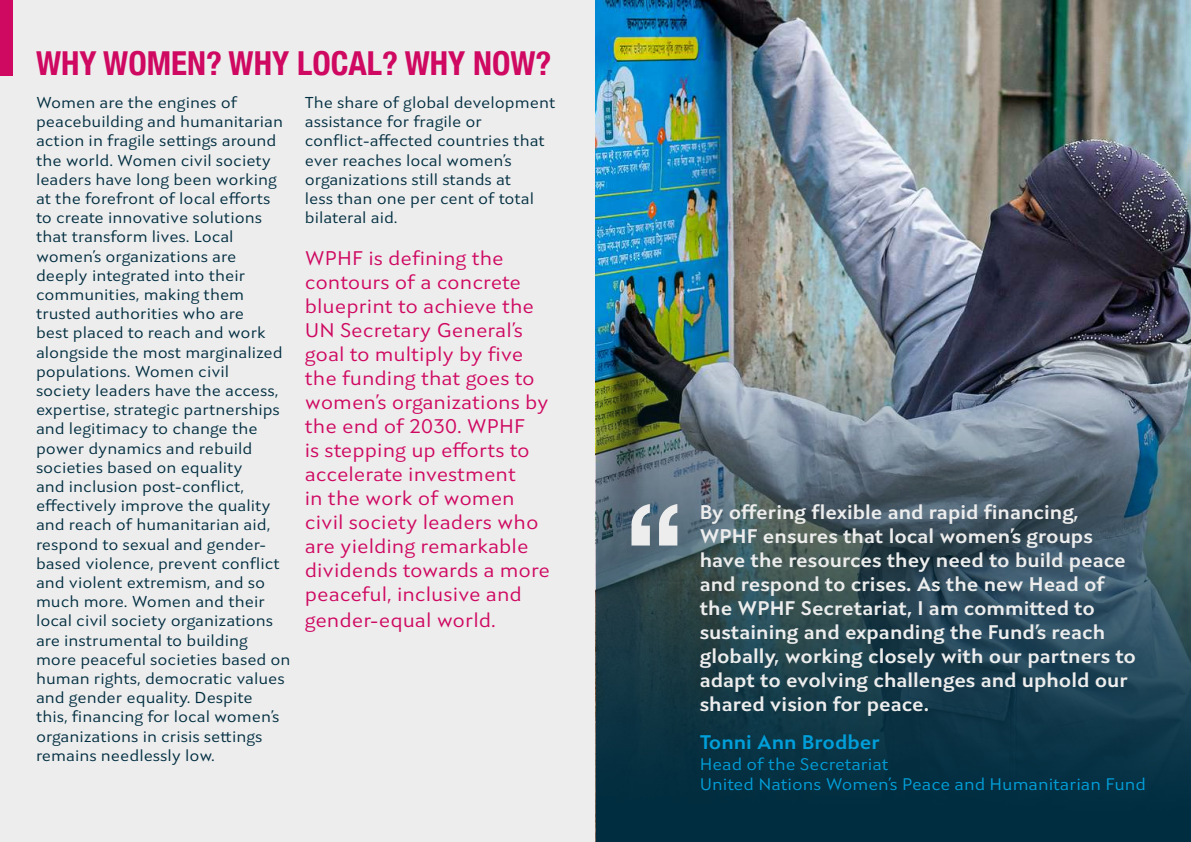
<style>
.page{position:relative;width:1191px;height:842px;background:#fff}
.page>*{position:absolute;margin:0;border:0;box-sizing:border-box;transform-origin:0 0}
.t1{font:700 condensed 33px "Helvetica Neue";color:#cf0861}
.t2{font:20px/24px "Seven One Eight";color:#cf0861}
.t3{font:700 20px/24px "Seven One Eight";color:#ededed}
.t4{font:700 20px "Seven One Eight";color:#009fd9}
.t5{font:17px/20.4px "Seven One Eight";color:#009fd9}
.t6{font:16px/19.2px "Seven One Eight";color:#002d40}
</style>
<div class="page">
<div style="left:0;top:0;width:595px;height:842px;background:#ededed"></div>
<img style="left:595px;top:0;width:596px;height:842px">
<img style="left:596px;top:300px;width:595px;height:542px">
<div style="left:0;top:0;width:12px;height:76px;background:#cf0861"></div>
<svg style="left:631px;top:504px;width:46px;height:41px;background:#b0b9bf"></svg>
<h1 class="t1" style="left:36px;top:35px;width:517px">WHY WOMEN? WHY LOCAL? WHY NOW?</h1>
<p class="t6" style="left:36px;top:93px;width:256px">Women are the engines of peacebuilding and humanitarian action in fragile settings around the world. Women civil society leaders have long been working at the forefront of local efforts<br>to create innovative solutions that transform lives. Local women’s organizations are deeply integrated into their communities, making them trusted authorities who are<br>best placed to reach and work alongside the most marginalized populations. Women civil<br>society leaders have the access, expertise, strategic partnerships and legitimacy to change the power dynamics and rebuild societies based on equality<br>and inclusion post-conflict, effectively improve the quality and reach of humanitarian aid, respond to sexual and gender&shy;based violence, prevent conflict and violent extremism, and so much more. Women and their local civil society organizations are instrumental to building more peaceful societies based on human rights, democratic values and gender equality. Despite<br>this, financing for local women’s organizations in crisis settings remains needlessly low.</p>
<p class="t6" style="left:305px;top:93px;width:252px">The share of global development assistance for fragile or conflict-affected countries that ever reaches local women’s organizations still stands at<br>less than one per cent of total bilateral aid.</p>
<p class="t2" style="left:305px;top:246px;width:247px">WPHF is defining the contours of a concrete blueprint to achieve the<br>UN Secretary General’s goal to multiply by five the funding that goes to women’s organizations by the end of 2030. WPHF<br>is stepping up efforts to accelerate investment<br>in the work of women civil society leaders who are yielding remarkable dividends towards a more peaceful, inclusive and</p>
<p class="t2" style="left:305px;top:608px;width:192px">gender-equal world.</p>
<p class="t3" style="left:699px;top:500px;width:438px">By offering flexible and rapid financing, WPHF ensures that local women’s groups have the resources they need to build peace and respond to crises. As the new Head of the WPHF Secretariat, I am committed to sustaining and expanding the Fund’s reach globally, working closely with our partners to adapt to evolving challenges and uphold our shared vision for peace.</p>
<p class="t4" style="left:699px;top:729px;width:182px">Tonni Ann Brodber</p>
<p class="t5" style="left:699px;top:753px;width:448px">Head of the Secretariat<br>United Nations Women’s Peace and Humanitarian Fund</p>
</div>
